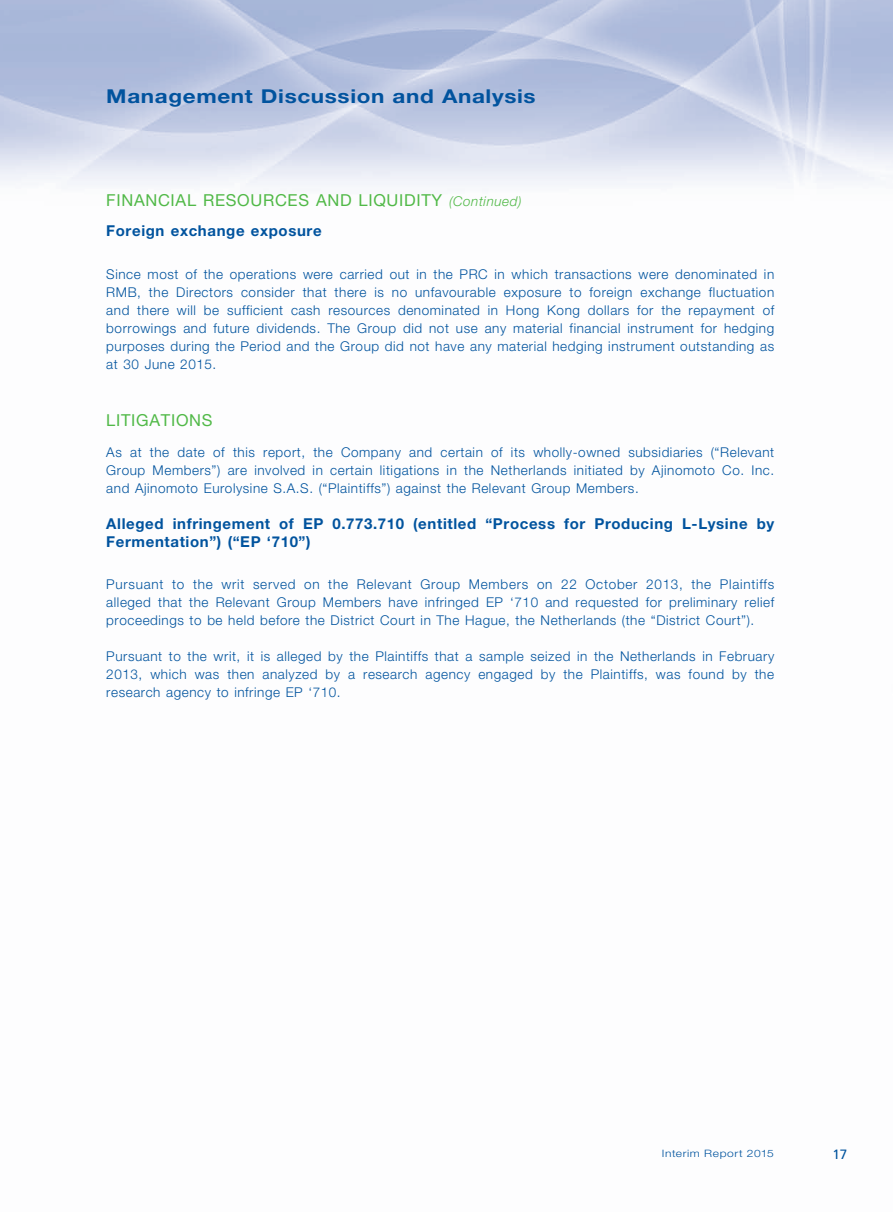
<style>
.page{position:relative;width:893px;height:1212px;background:#fff}
.page>*{position:absolute;margin:0;border:0;box-sizing:border-box;transform-origin:0 0}
.t1{font:700 19.2px "Helvetica Neue";letter-spacing:.03em;color:#01539e;scale:1.18 1}
.t2{font:16.5px "Helvetica Neue";letter-spacing:.04em;color:#51b948}
.t3{font:700 15px/18px "Helvetica Neue";letter-spacing:.04em;color:#01539e}
.t4{font:300 13.5px/18px "Helvetica Neue";letter-spacing:.04em;color:#01539e;text-align:justify}
.t5{font:13.5px "Frutiger";color:#01539e}
.t6{font:300 10.2px "Helvetica Neue";letter-spacing:.045em;color:#01539e;scale:1.18 1}
.s1{font-weight:300;font-style:italic;font-size:13.5px}
</style>
<div class="page">
<img style="left:0;top:0;width:893px;height:185px">
<h1 class="t1" style="left:106px;top:84px;width:365px">Management Discussion and Analysis</h1>
<p class="t2" style="left:106px;top:190px;width:417px">FINANCIAL RESOURCES AND LIQUIDITY <span class="s1">(Continued)</span></p>
<p class="t3" style="left:106px;top:222px;width:217px">Foreign exchange exposure</p>
<p class="t4" style="left:106px;top:265px;width:669px">Since most of the operations were carried out in the PRC in which transactions were denominated in RMB, the Directors consider that there is no unfavourable exposure to foreign exchange fluctuation and there will be sufficient cash resources denominated in Hong Kong dollars for the repayment of borrowings and future dividends. The Group did not use any material financial instrument for hedging purposes during the Period and the Group did not have any material hedging instrument outstanding as at 30 June 2015.</p>
<p class="t2" style="left:106px;top:410px;width:108px">LITIGATIONS</p>
<p class="t4" style="left:106px;top:443px;width:669px">As at the date of this report, the Company and certain of its wholly-owned subsidiaries (“Relevant Group Members”) are involved in certain litigations in the Netherlands initiated by Ajinomoto Co. Inc. and Ajinomoto Eurolysine S.A.S. (“Plaintiffs”) against the Relevant Group Members.</p>
<p class="t3" style="left:106px;top:514px;width:669px">Alleged infringement of EP 0.773.710 (entitled “Process for Producing L-Lysine by<br>Fermentation”) (“EP ‘710”)</p>
<p class="t4" style="left:106px;top:575px;width:669px">Pursuant to the writ served on the Relevant Group Members on 22 October 2013, the Plaintiffs alleged that the Relevant Group Members have infringed EP ‘710 and requested for preliminary relief proceedings to be held before the District Court in The Hague, the Netherlands (the “District Court”).</p>
<p class="t4" style="left:106px;top:647px;width:669px">Pursuant to the writ, it is alleged by the Plaintiffs that a sample seized in the Netherlands in February 2013, which was then analyzed by a research agency engaged by the Plaintiffs, was found by the research agency to infringe EP ‘710.</p>
<p class="t6" style="left:662px;top:1147px;width:96px">Interim Report 2015</p>
<p class="t5" style="left:832px;top:1146px;width:16px">17</p>
</div>
